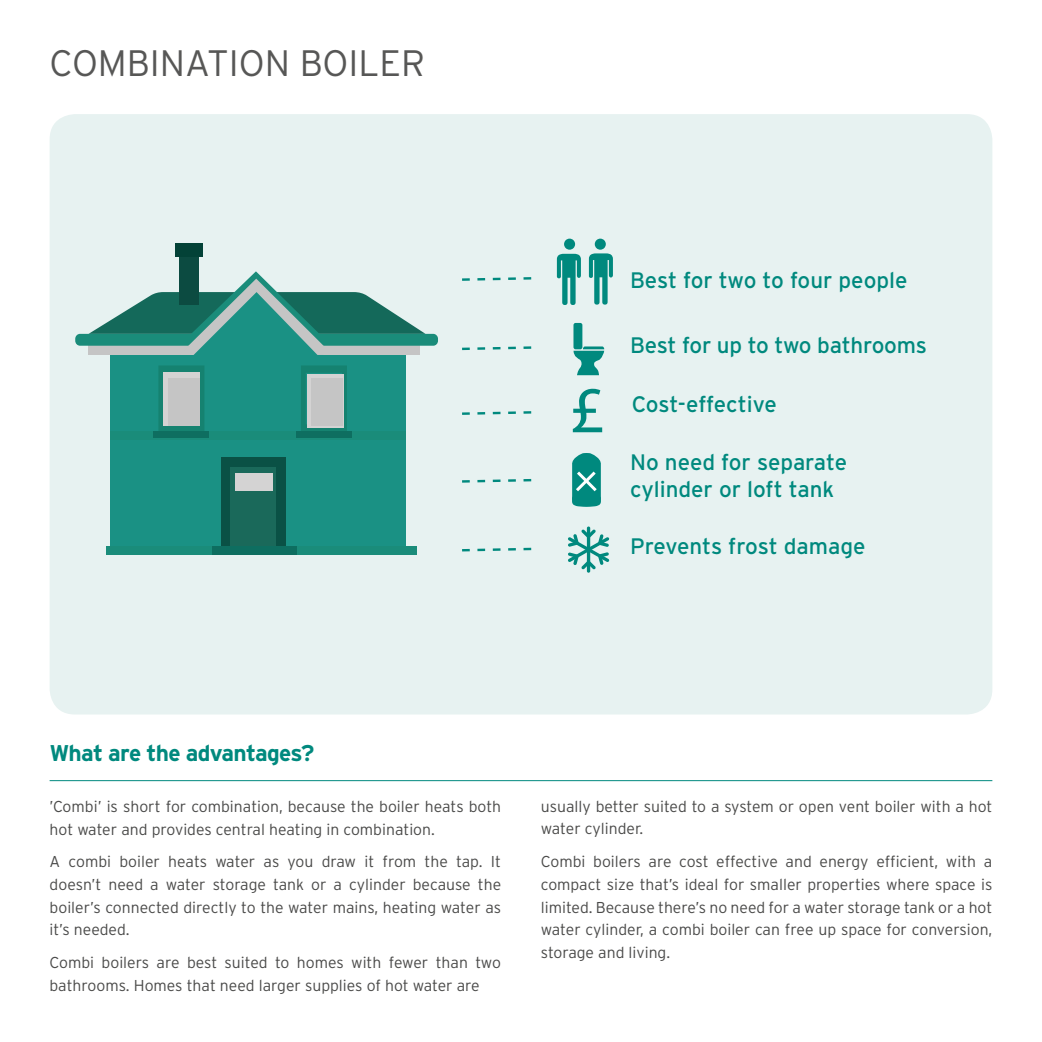
<style>
.page{position:relative;width:1042px;height:1042px;background:#fff}
.page>*{position:absolute;margin:0;border:0;box-sizing:border-box;transform-origin:0 0}
.t1{font:300 36.75px "Interstate OT";color:#575756}
.t2{font:700 22.75px "Interstate OT";letter-spacing:-.035em;color:#00897e}
.t3{font:22.4px/26.9px "Interstate OT";letter-spacing:-.01em;color:#00897e}
.t4{font:300 15.75px/22.8px "Interstate OT";color:#4a4a49}
</style>
<div class="page">
<div style="left:50px;top:114px;width:942px;height:600px;background:#e7f2f1;border-radius:25px"></div>
<div style="left:110px;top:337px;width:296px;height:218px;background:#1a9184"></div>
<div style="left:179px;top:253px;width:20px;height:52px;background:#0c4b41"></div>
<div style="left:175px;top:243px;width:27px;height:14px;background:#034237"></div>
<div style="left:75px;top:334px;width:363px;height:12px;background:#1a8c7a;border-radius:5px"></div>
<div style="left:221px;top:457px;width:65px;height:90px;background:#0a5145"></div>
<div style="left:231px;top:467px;width:45px;height:79px;background:#1a695a"></div>
<div style="left:106px;top:546px;width:311px;height:9px;background:#1a8c7a"></div>
<div style="left:110px;top:431px;width:296px;height:8px;background:#1a8c7a"></div>
<div style="left:212px;top:546px;width:85px;height:9px;background:#0e6e60"></div>
<div style="left:154px;top:432px;width:55px;height:6px;background:#0e6e60"></div>
<div style="left:296px;top:432px;width:56px;height:6px;background:#0e6e60"></div>
<div style="left:235px;top:474px;width:37px;height:17px;background:#d4d3d3"></div>
<svg style="left:89px;top:271px;width:336px;height:164px"></svg>
<svg style="left:589px;top:239px;width:24px;height:66px"></svg>
<svg style="left:557px;top:239px;width:24px;height:66px"></svg>
<svg style="left:462px;top:277px;width:70px;height:4px"></svg>
<svg style="left:462px;top:346px;width:70px;height:5px"></svg>
<svg style="left:462px;top:478px;width:70px;height:5px"></svg>
<svg style="left:462px;top:547px;width:70px;height:5px"></svg>
<svg style="left:462px;top:411px;width:70px;height:4px"></svg>
<div style="left:573px;top:323px;width:9px;height:26px;background:#00897e;border-radius:2px"></div>
<svg style="left:573px;top:346px;width:31px;height:29px"></svg>
<svg style="left:572px;top:453px;width:29px;height:54px;background:#289b92"></svg>
<svg style="left:573px;top:389px;width:29px;height:43px"></svg>
<hr style="left:587px;top:526px;width:3px;height:47px;background:#00897e;border-radius:2px">
<svg style="left:568px;top:529px;width:41px;height:40px"></svg>
<hr style="left:50px;top:780px;width:942px;height:1px;background:#00897e">
<h1 class="t1" style="left:50px;top:43px;width:377px">COMBINATION BOILER</h1>
<h3 class="t3" style="left:630px;top:266px;width:279px">Best for two to four people</h3>
<h3 class="t3" style="left:630px;top:331px;width:298px">Best for up to two bathrooms</h3>
<h3 class="t3" style="left:632px;top:390px;width:147px">Cost-effective</h3>
<h3 class="t3" style="left:630px;top:448px;width:219px">No need for separate cylinder or loft tank</h3>
<h3 class="t3" style="left:630px;top:532px;width:237px">Prevents frost damage</h3>
<h2 class="t2" style="left:50px;top:740px;width:266px">What are the advantages?</h2>
<p class="t4" style="left:50px;top:794px;width:453px">’Combi’ is short for combination, because the boiler heats both hot water and provides central heating in combination.</p>
<p class="t4" style="left:50px;top:850px;width:453px;text-align:justify">A combi boiler heats water as you draw it from the tap. It doesn’t need a water storage tank or a cylinder because the boiler’s connected directly to the water mains, heating water as it’s needed.</p>
<p class="t4" style="left:50px;top:951px;width:453px">Combi boilers are best suited to homes with fewer than two bathrooms. Homes that need larger supplies of hot water are</p>
<p class="t4" style="left:541px;top:794px;width:453px">usually better suited to a system or open vent boiler with a hot water cylinder.</p>
<p class="t4" style="left:541px;top:850px;width:453px;text-align:justify">Combi boilers are cost effective and energy efficient, with a compact size that’s ideal for smaller properties where space is limited. Because there’s no need for a water storage tank or a hot water cylinder, a combi boiler can free up space for conversion, storage and living.</p>
</div>
